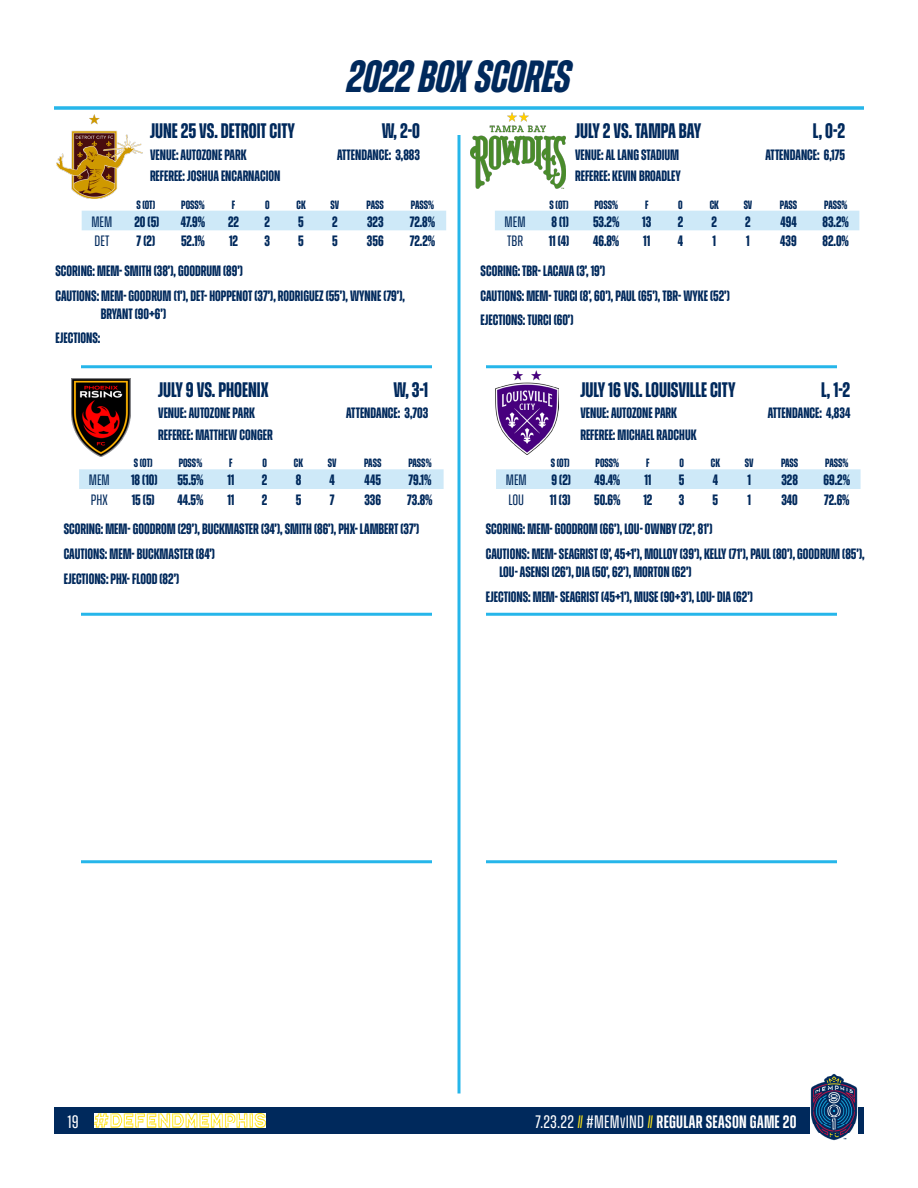
<style>
.page{position:relative;width:918px;height:1188px;background:#fff}
.page>*{position:absolute;margin:0;border:0;box-sizing:border-box;transform-origin:0 0}
.t1{font:italic 700 45px "Zuume";letter-spacing:-.005em;color:#00295c}
.t2{font:700 21px "Zuume";color:#00295c}
.t3{font:600 18px "Zuume";letter-spacing:.015em;color:#fff}
.t4{font:18px "Zuume";color:#fff}
.t5{font:700 15px/18px "Zuume";color:#00295c}
.t6{font:15px "Zuume";color:#00295c}
.t7{font:700 12px "Zuume";color:#00295c}
.s1{font-weight:400}
.s2{font-weight:400;color:#ffe616}
.s3{font-weight:400;font-size:15px}
</style>
<div class="page">
<div style="left:54px;top:1107px;width:810px;height:27px;background:#00295c"></div>
<img style="left:94px;top:1114px;width:172px;height:13px">
<img style="left:811px;top:1073px;width:46px;height:68px">
<hr style="left:458px;top:135px;width:2px;height:959px;background:#26b6ea">
<hr style="left:81px;top:365px;width:351px;height:3px;background:#26b6ea">
<hr style="left:486px;top:365px;width:351px;height:3px;background:#26b6ea">
<hr style="left:81px;top:860px;width:351px;height:3px;background:#26b6ea">
<hr style="left:486px;top:860px;width:351px;height:3px;background:#26b6ea">
<hr style="left:81px;top:613px;width:351px;height:3px;background:#26b6ea">
<hr style="left:486px;top:613px;width:351px;height:3px;background:#26b6ea">
<svg style="left:54px;top:106px;width:810px;height:4px"></svg>
<div style="left:82px;top:211px;width:364px;height:19px;background:#cee9f8"></div>
<img style="left:57px;top:114px;width:85px;height:85px">
<img style="left:471px;top:112px;width:95px;height:77px">
<div style="left:495px;top:211px;width:364px;height:19px;background:#cee9f8"></div>
<img style="left:72px;top:379px;width:58px;height:77px">
<div style="left:79px;top:469px;width:365px;height:20px;background:#cee9f8"></div>
<div style="left:496px;top:469px;width:365px;height:20px;background:#cee9f8"></div>
<img style="left:496px;top:370px;width:63px;height:85px">
<p class="t1" style="left:347px;top:53px;width:225px">2022 BOX SCORES</p>
<p class="t2" style="left:150px;top:120px;width:147px">JUNE 25 VS. DETROIT CITY</p>
<p class="t2" style="left:382px;top:120px;width:40px">W, 2-0</p>
<p class="t5" style="left:150px;top:146px;width:98px">VENUE: AUTOZONE PARK</p>
<p class="t5" style="left:337px;top:146px;width:84px">ATTENDANCE: 3,883</p>
<p class="t5" style="left:150px;top:167px;width:132px">REFEREE: JOSHUA ENCARNACION</p>
<p class="t7" style="left:136px;top:198px;width:20px">S (OT)</p>
<p class="t7" style="left:181px;top:198px;width:25px">POSS%</p>
<p class="t7" style="left:232px;top:198px;width:5px">F</p>
<p class="t7" style="left:265px;top:198px;width:6px">O</p>
<p class="t7" style="left:296px;top:198px;width:11px">CK</p>
<p class="t7" style="left:330px;top:198px;width:10px">SV</p>
<p class="t7" style="left:367px;top:198px;width:19px">PASS</p>
<p class="t7" style="left:411px;top:198px;width:25px">PASS%</p>
<p class="t6" style="left:91px;top:214px;width:22px">MEM</p>
<p class="t5" style="left:134px;top:212px;width:26px">20 (5)</p>
<p class="t5" style="left:181px;top:212px;width:26px">47.9%</p>
<p class="t5" style="left:228px;top:212px;width:13px">22</p>
<p class="t5" style="left:265px;top:212px;width:7px">2</p>
<p class="t5" style="left:298px;top:212px;width:7px">5</p>
<p class="t5" style="left:332px;top:212px;width:7px">2</p>
<p class="t5" style="left:367px;top:212px;width:18px">323</p>
<p class="t5" style="left:410px;top:212px;width:27px">72.8%</p>
<p class="t6" style="left:94px;top:233px;width:16px">DET</p>
<p class="t5" style="left:137px;top:232px;width:20px">7 (2)</p>
<p class="t5" style="left:181px;top:232px;width:25px">52.1%</p>
<p class="t5" style="left:229px;top:232px;width:11px">12</p>
<p class="t5" style="left:265px;top:232px;width:7px">3</p>
<p class="t5" style="left:298px;top:232px;width:7px">5</p>
<p class="t5" style="left:332px;top:232px;width:7px">5</p>
<p class="t5" style="left:367px;top:232px;width:18px">356</p>
<p class="t5" style="left:410px;top:232px;width:27px">72.2%</p>
<p class="t5" style="left:56px;top:262px;width:189px">SCORING: MEM- SMITH (38’), GOODRUM (89’)</p>
<p class="t5" style="left:101px;top:286px;width:306px;text-indent:-45px">CAUTIONS: MEM- GOODRUM (1’), DET- HOPPENOT (37’), RODRIGUEZ (55’), WYNNE (79’),<br>BRYANT (90+6’)</p>
<p class="t5" style="left:56px;top:329px;width:46px">EJECTIONS:</p>
<p class="t2" style="left:158px;top:379px;width:112px">JULY 9 VS. PHOENIX</p>
<p class="t2" style="left:394px;top:379px;width:36px">W, 3-1</p>
<p class="t5" style="left:158px;top:404px;width:98px">VENUE: AUTOZONE PARK</p>
<p class="t5" style="left:346px;top:404px;width:84px">ATTENDANCE: 3,703</p>
<p class="t5" style="left:158px;top:426px;width:116px">REFEREE: MATTHEW CONGER</p>
<p class="t7" style="left:134px;top:457px;width:20px">S (OT)</p>
<p class="t7" style="left:179px;top:457px;width:25px">POSS%</p>
<p class="t7" style="left:229px;top:457px;width:5px">F</p>
<p class="t7" style="left:262px;top:457px;width:6px">O</p>
<p class="t7" style="left:294px;top:457px;width:11px">CK</p>
<p class="t7" style="left:328px;top:457px;width:10px">SV</p>
<p class="t7" style="left:364px;top:457px;width:19px">PASS</p>
<p class="t7" style="left:408px;top:457px;width:25px">PASS%</p>
<p class="t6" style="left:89px;top:472px;width:23px">MEM</p>
<p class="t5" style="left:131px;top:471px;width:28px">18 (10)</p>
<p class="t5" style="left:177px;top:471px;width:28px">55.5%</p>
<p class="t5" style="left:227px;top:471px;width:9px">11</p>
<p class="t5" style="left:262px;top:471px;width:7px">2</p>
<p class="t5" style="left:296px;top:471px;width:7px">8</p>
<p class="t5" style="left:330px;top:471px;width:7px">4</p>
<p class="t5" style="left:365px;top:471px;width:18px">445</p>
<p class="t5" style="left:409px;top:471px;width:24px">79.1%</p>
<p class="t6" style="left:91px;top:492px;width:18px">PHX</p>
<p class="t5" style="left:132px;top:491px;width:24px">15 (5)</p>
<p class="t5" style="left:177px;top:491px;width:28px">44.5%</p>
<p class="t5" style="left:227px;top:491px;width:9px">11</p>
<p class="t5" style="left:262px;top:491px;width:7px">2</p>
<p class="t5" style="left:296px;top:491px;width:7px">5</p>
<p class="t5" style="left:330px;top:491px;width:6px">7</p>
<p class="t5" style="left:364px;top:491px;width:18px">336</p>
<p class="t5" style="left:407px;top:491px;width:27px">73.8%</p>
<p class="t5" style="left:64px;top:520px;width:357px">SCORING: MEM- GOODROM (29’), BUCKMASTER (34’), SMITH (86’), PHX- LAMBERT (37’)</p>
<p class="t5" style="left:64px;top:545px;width:153px">CAUTIONS: MEM- BUCKMASTER (84’)</p>
<p class="t5" style="left:64px;top:570px;width:117px">EJECTIONS: PHX- FLOOD (82’)</p>
<p class="t2" style="left:575px;top:120px;width:128px">JULY 2 VS. TAMPA BAY</p>
<p class="t2" style="left:813px;top:120px;width:34px">L, 0-2</p>
<p class="t5" style="left:575px;top:146px;width:105px">VENUE: AL LANG STADIUM</p>
<p class="t5" style="left:765px;top:146px;width:81px">ATTENDANCE: 6,175</p>
<p class="t5" style="left:575px;top:167px;width:107px">REFEREE: KEVIN BROADLEY</p>
<p class="t7" style="left:550px;top:198px;width:20px">S (OT)</p>
<p class="t7" style="left:594px;top:198px;width:25px">POSS%</p>
<p class="t7" style="left:645px;top:198px;width:5px">F</p>
<p class="t7" style="left:678px;top:198px;width:6px">O</p>
<p class="t7" style="left:710px;top:198px;width:11px">CK</p>
<p class="t7" style="left:744px;top:198px;width:10px">SV</p>
<p class="t7" style="left:780px;top:198px;width:19px">PASS</p>
<p class="t7" style="left:824px;top:198px;width:25px">PASS%</p>
<p class="t6" style="left:505px;top:214px;width:22px">MEM</p>
<p class="t5" style="left:551px;top:212px;width:19px">8 (1)</p>
<p class="t5" style="left:593px;top:212px;width:28px">53.2%</p>
<p class="t5" style="left:642px;top:212px;width:11px">13</p>
<p class="t5" style="left:678px;top:212px;width:7px">2</p>
<p class="t5" style="left:712px;top:212px;width:7px">2</p>
<p class="t5" style="left:745px;top:212px;width:7px">2</p>
<p class="t5" style="left:780px;top:212px;width:18px">494</p>
<p class="t5" style="left:823px;top:212px;width:28px">83.2%</p>
<p class="t6" style="left:507px;top:233px;width:17px">TBR</p>
<p class="t5" style="left:549px;top:232px;width:22px">11 (4)</p>
<p class="t5" style="left:593px;top:232px;width:28px">46.8%</p>
<p class="t5" style="left:643px;top:232px;width:9px">11</p>
<p class="t5" style="left:678px;top:232px;width:7px">4</p>
<p class="t5" style="left:713px;top:232px;width:5px">1</p>
<p class="t5" style="left:746px;top:232px;width:5px">1</p>
<p class="t5" style="left:780px;top:232px;width:18px">439</p>
<p class="t5" style="left:823px;top:232px;width:28px">82.0%</p>
<p class="t5" style="left:481px;top:262px;width:126px">SCORING: TBR- LACAVA (3’, 19’)</p>
<p class="t5" style="left:481px;top:286px;width:251px">CAUTIONS: MEM- TURCI (8’, 60’), PAUL (65’), TBR- WYKE (52’)</p>
<p class="t5" style="left:481px;top:311px;width:94px">EJECTIONS: TURCI (60’)</p>
<p class="t2" style="left:580px;top:379px;width:157px">JULY 16 VS. LOUISVILLE CITY</p>
<p class="t2" style="left:821px;top:379px;width:31px">L, 1-2</p>
<p class="t5" style="left:580px;top:404px;width:98px">VENUE: AUTOZONE PARK</p>
<p class="t5" style="left:768px;top:404px;width:84px">ATTENDANCE: 4,834</p>
<p class="t5" style="left:580px;top:426px;width:118px">REFEREE: MICHAEL RADCHUK</p>
<p class="t7" style="left:551px;top:457px;width:20px">S (OT)</p>
<p class="t7" style="left:596px;top:457px;width:25px">POSS%</p>
<p class="t7" style="left:646px;top:457px;width:5px">F</p>
<p class="t7" style="left:679px;top:457px;width:6px">O</p>
<p class="t7" style="left:711px;top:457px;width:11px">CK</p>
<p class="t7" style="left:745px;top:457px;width:10px">SV</p>
<p class="t7" style="left:781px;top:457px;width:19px">PASS</p>
<p class="t7" style="left:825px;top:457px;width:25px">PASS%</p>
<p class="t6" style="left:506px;top:472px;width:22px">MEM</p>
<p class="t5" style="left:552px;top:471px;width:21px">9 (2)</p>
<p class="t5" style="left:595px;top:471px;width:27px">49.4%</p>
<p class="t5" style="left:644px;top:471px;width:9px">11</p>
<p class="t5" style="left:679px;top:471px;width:7px">5</p>
<p class="t5" style="left:713px;top:471px;width:7px">4</p>
<p class="t5" style="left:747px;top:471px;width:5px">1</p>
<p class="t5" style="left:781px;top:471px;width:18px">328</p>
<p class="t5" style="left:824px;top:471px;width:28px">69.2%</p>
<p class="t6" style="left:508px;top:492px;width:17px">LOU</p>
<p class="t5" style="left:550px;top:491px;width:22px">11 (3)</p>
<p class="t5" style="left:594px;top:491px;width:28px">50.6%</p>
<p class="t5" style="left:643px;top:491px;width:11px">12</p>
<p class="t5" style="left:679px;top:491px;width:7px">3</p>
<p class="t5" style="left:713px;top:491px;width:7px">5</p>
<p class="t5" style="left:747px;top:491px;width:5px">1</p>
<p class="t5" style="left:781px;top:491px;width:18px">340</p>
<p class="t5" style="left:824px;top:491px;width:27px">72.6%</p>
<p class="t5" style="left:486px;top:520px;width:228px">SCORING: MEM- GOODROM (66’), LOU- OWNBY (72’, 81’)</p>
<p class="t5" style="left:499px;top:545px;width:367px;text-indent:-14px">CAUTIONS: MEM- SEAGRIST (9’, 45+1’), MOLLOY (39’), KELLY (71’), PAUL (80’), GOODRUM (85’),<br>LOU- ASENSI (26’), DIA (50’, 62’), MORTON (62’)</p>
<p class="t5" style="left:486px;top:588px;width:269px">EJECTIONS: MEM- SEAGRIST (45+1’), MUSE (90+3’), LOU- DIA (62’)</p>
<p class="t4" style="left:68px;top:1112px;width:13px">19</p>
<p class="t3" style="left:535px;top:1112px;width:263px"><span class="s1">7.23.22</span> <span class="s2">//</span> <span class="s1">#MEM</span><span class="s3">V</span><span class="s1">IND</span> <span class="s2">//</span> REGULAR SEASON GAME 20</p>
</div>
